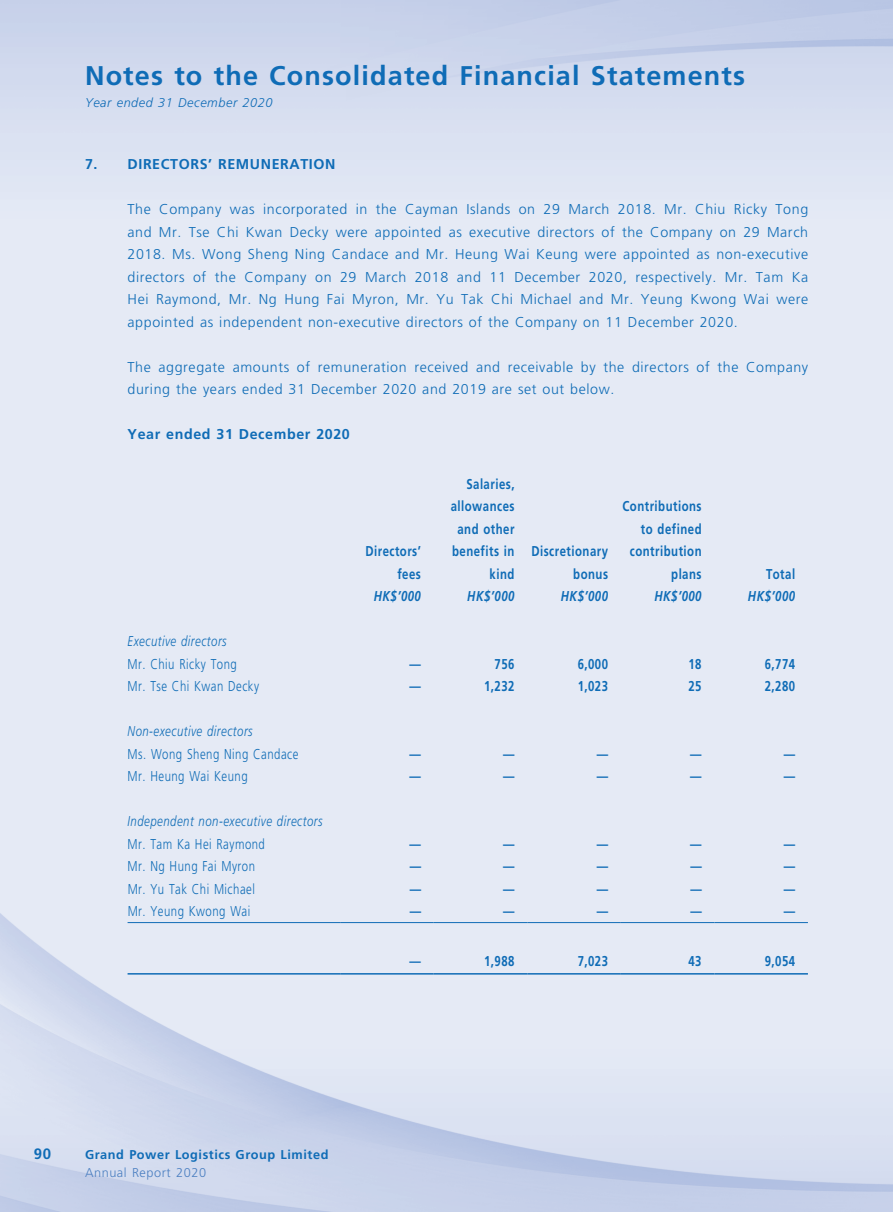
<style>
.page{position:relative;width:893px;height:1212px;background:#fff}
.page>*{position:absolute;margin:0;border:0;box-sizing:border-box;transform-origin:0 0}
.t1{font:700 27px "Frutiger";letter-spacing:.04em;color:#0f6cb6}
.t2{font:700 15px "Frutiger";color:#0f6cb6}
.t3{font:300 14.25px/22.5px "Frutiger";letter-spacing:.04em;color:#0f6cb6;text-align:justify}
.t4{font:700 14.25px/22.5px "Frutiger";letter-spacing:.04em;color:#0f6cb6;text-align:right;scale:.8 1}
.t5{font:300 14.25px "Frutiger";letter-spacing:.04em;color:#0f6cb6;scale:.8 1}
.t6{font:italic 300 14.25px "Frutiger";letter-spacing:.04em;color:#0f6cb6;scale:.8 1}
.t7{font:700 14.25px "Frutiger";letter-spacing:.04em;color:#0f6cb6}
.t8{font:italic 700 14.25px "Frutiger";letter-spacing:.04em;color:#0f6cb6;scale:.8 1}
.t9{font:700 12.75px "Frutiger";letter-spacing:.04em;color:#0f6cb6}
.t10{font:italic 300 12.75px "Frutiger";letter-spacing:.04em;color:#0f6cb6}
.t11{font:300 12.75px "Frutiger";letter-spacing:.04em;color:#4b7fc1}
</style>
<div class="page">
<img style="left:0;top:0;width:893px;height:1212px">
<hr style="left:128px;top:922px;width:212px;height:1px;background:#0f6cb6">
<hr style="left:340px;top:922px;width:94px;height:1px;background:#0f6cb6">
<hr style="left:434px;top:922px;width:93px;height:1px;background:#0f6cb6">
<hr style="left:527px;top:922px;width:94px;height:1px;background:#0f6cb6">
<hr style="left:621px;top:922px;width:93px;height:1px;background:#0f6cb6">
<hr style="left:714px;top:922px;width:94px;height:1px;background:#0f6cb6">
<hr style="left:128px;top:973px;width:212px;height:1px;background:#0f6cb6">
<hr style="left:340px;top:973px;width:94px;height:1px;background:#0f6cb6">
<hr style="left:434px;top:973px;width:93px;height:1px;background:#0f6cb6">
<hr style="left:527px;top:973px;width:94px;height:1px;background:#0f6cb6">
<hr style="left:621px;top:973px;width:93px;height:1px;background:#0f6cb6">
<hr style="left:714px;top:973px;width:94px;height:1px;background:#0f6cb6">
<h1 class="t1" style="left:85px;top:59px;width:662px">Notes to the Consolidated Financial Statements</h1>
<p class="t10" style="left:85px;top:95px;width:189px">Year ended 31 December 2020</p>
<p class="t7" style="left:85px;top:156px;width:252px">7. DIRECTORS’ REMUNERATION</p>
<p class="t3" style="left:128px;top:198px;width:682px">The Company was incorporated in the Cayman Islands on 29 March 2018. Mr. Chiu Ricky Tong and Mr. Tse Chi Kwan Decky were appointed as executive directors of the Company on 29 March 2018. Ms. Wong Sheng Ning Candace and Mr. Heung Wai Keung were appointed as non-executive directors of the Company on 29 March 2018 and 11 December 2020, respectively. Mr. Tam Ka Hei Raymond, Mr. Ng Hung Fai Myron, Mr. Yu Tak Chi Michael and Mr. Yeung Kwong Wai were appointed as independent non-executive directors of the Company on 11 December 2020.</p>
<p class="t3" style="left:128px;top:356px;width:682px">The aggregate amounts of remuneration received and receivable by the directors of the Company during the years ended 31 December 2020 and 2019 are set out below.</p>
<p class="t7" style="left:128px;top:426px;width:224px">Year ended 31 December 2020</p>
<p class="t4" style="left:365px;top:540px;width:71px">Directors’ fees</p>
<p class="t4" style="left:451px;top:473px;width:81px">Salaries, allowances and other benefits in kind</p>
<p class="t4" style="left:531px;top:540px;width:97px">Discretionary bonus</p>
<p class="t4" style="left:622px;top:495px;width:101px">Contributions to defined contribution plans</p>
<p class="t4" style="left:766px;top:563px;width:38px">Total</p>
<p class="t8" style="left:374px;top:588px;width:61px">HK$’000</p>
<p class="t8" style="left:467px;top:588px;width:61px">HK$’000</p>
<p class="t8" style="left:561px;top:588px;width:61px">HK$’000</p>
<p class="t8" style="left:654px;top:588px;width:61px">HK$’000</p>
<p class="t8" style="left:748px;top:588px;width:61px">HK$’000</p>
<p class="t6" style="left:128px;top:633px;width:125px">Executive directors</p>
<p class="t5" style="left:128px;top:656px;width:138px">Mr. Chiu Ricky Tong</p>
<p class="t4" style="left:410px;top:653px;width:16px">—</p>
<p class="t4" style="left:495px;top:653px;width:26px">756</p>
<p class="t4" style="left:578px;top:653px;width:40px">6,000</p>
<p class="t4" style="left:688px;top:653px;width:18px">18</p>
<p class="t4" style="left:765px;top:653px;width:40px">6,774</p>
<p class="t5" style="left:128px;top:678px;width:166px">Mr. Tse Chi Kwan Decky</p>
<p class="t4" style="left:410px;top:675px;width:16px">—</p>
<p class="t4" style="left:484px;top:675px;width:40px">1,232</p>
<p class="t4" style="left:578px;top:675px;width:40px">1,023</p>
<p class="t4" style="left:688px;top:675px;width:18px">25</p>
<p class="t4" style="left:765px;top:675px;width:40px">2,280</p>
<p class="t6" style="left:128px;top:723px;width:158px">Non-executive directors</p>
<p class="t5" style="left:128px;top:746px;width:215px">Ms. Wong Sheng Ning Candace</p>
<p class="t4" style="left:410px;top:743px;width:16px">—</p>
<p class="t4" style="left:503px;top:743px;width:16px">—</p>
<p class="t4" style="left:597px;top:743px;width:16px">—</p>
<p class="t4" style="left:690px;top:743px;width:16px">—</p>
<p class="t4" style="left:784px;top:743px;width:16px">—</p>
<p class="t5" style="left:128px;top:768px;width:152px">Mr. Heung Wai Keung</p>
<p class="t4" style="left:410px;top:765px;width:16px">—</p>
<p class="t4" style="left:503px;top:765px;width:16px">—</p>
<p class="t4" style="left:597px;top:765px;width:16px">—</p>
<p class="t4" style="left:690px;top:765px;width:16px">—</p>
<p class="t4" style="left:784px;top:765px;width:16px">—</p>
<p class="t6" style="left:128px;top:813px;width:245px">Independent non-executive directors</p>
<p class="t5" style="left:128px;top:836px;width:173px">Mr. Tam Ka Hei Raymond</p>
<p class="t4" style="left:410px;top:833px;width:16px">—</p>
<p class="t4" style="left:503px;top:833px;width:16px">—</p>
<p class="t4" style="left:597px;top:833px;width:16px">—</p>
<p class="t4" style="left:690px;top:833px;width:16px">—</p>
<p class="t4" style="left:784px;top:833px;width:16px">—</p>
<p class="t5" style="left:128px;top:858px;width:161px">Mr. Ng Hung Fai Myron</p>
<p class="t4" style="left:410px;top:855px;width:16px">—</p>
<p class="t4" style="left:503px;top:855px;width:16px">—</p>
<p class="t4" style="left:597px;top:855px;width:16px">—</p>
<p class="t4" style="left:690px;top:855px;width:16px">—</p>
<p class="t4" style="left:784px;top:855px;width:16px">—</p>
<p class="t5" style="left:128px;top:881px;width:161px">Mr. Yu Tak Chi Michael</p>
<p class="t4" style="left:410px;top:878px;width:16px">—</p>
<p class="t4" style="left:503px;top:878px;width:16px">—</p>
<p class="t4" style="left:597px;top:878px;width:16px">—</p>
<p class="t4" style="left:690px;top:878px;width:16px">—</p>
<p class="t4" style="left:784px;top:878px;width:16px">—</p>
<p class="t5" style="left:128px;top:903px;width:155px">Mr. Yeung Kwong Wai</p>
<p class="t4" style="left:410px;top:900px;width:16px">—</p>
<p class="t4" style="left:503px;top:900px;width:16px">—</p>
<p class="t4" style="left:597px;top:900px;width:16px">—</p>
<p class="t4" style="left:690px;top:900px;width:16px">—</p>
<p class="t4" style="left:784px;top:900px;width:16px">—</p>
<p class="t2" style="left:34px;top:1145px;width:19px">90</p>
<p class="t9" style="left:85px;top:1147px;width:245px">Grand Power Logistics Group Limited</p>
<p class="t11" style="left:85px;top:1165px;width:123px">Annual Report 2020</p>
<p class="t4" style="left:410px;top:950px;width:16px">—</p>
<p class="t4" style="left:484px;top:950px;width:40px">1,988</p>
<p class="t4" style="left:578px;top:950px;width:40px">7,023</p>
<p class="t4" style="left:688px;top:950px;width:18px">43</p>
<p class="t4" style="left:765px;top:950px;width:40px">9,054</p>
</div>
